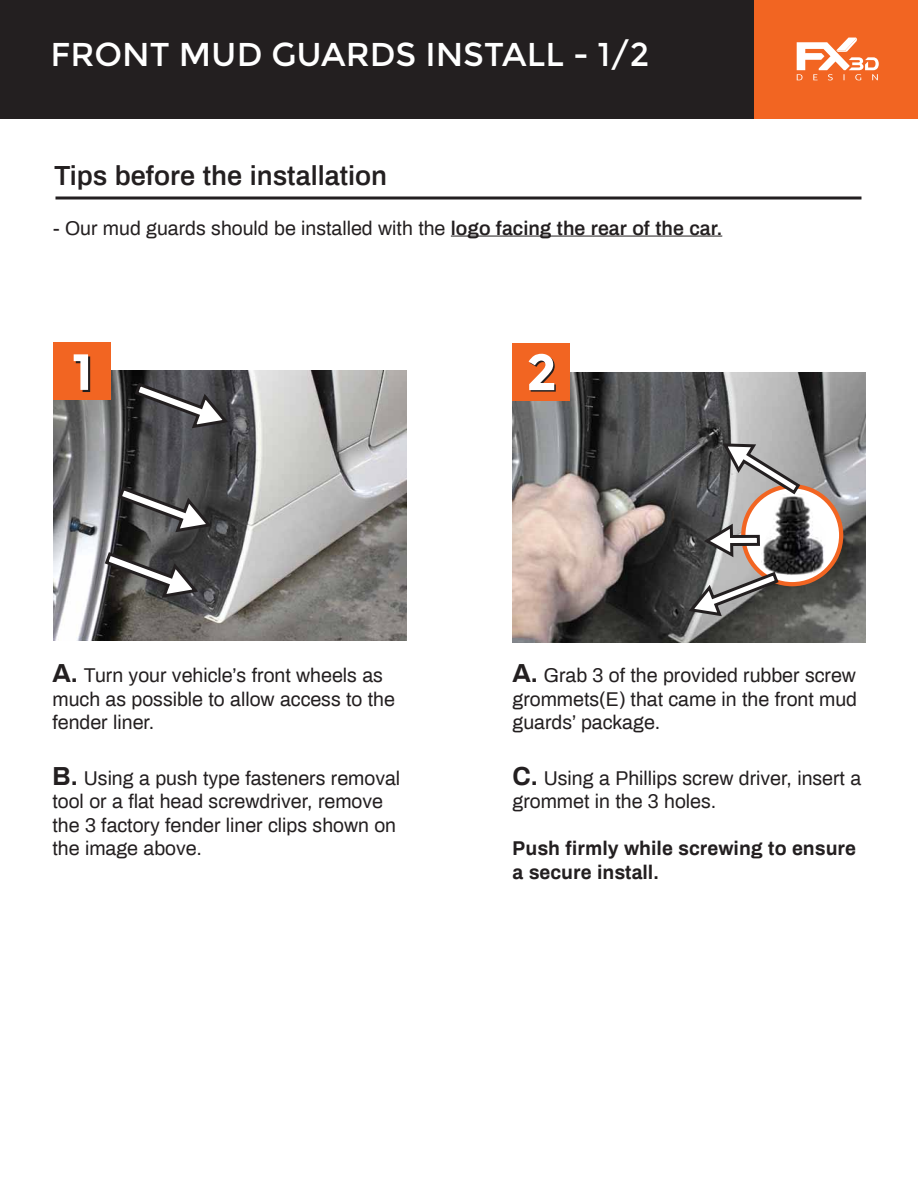
<style>
.page{position:relative;width:918px;height:1188px;background:#fff}
.page>*{position:absolute;margin:0;border:0;box-sizing:border-box;transform-origin:0 0}
.t1{font:33px "Montserrat";color:#fff}
.t2{font:600 27px "Archivo";color:#231f20}
.t3{font:19.5px/23.4px "Archivo";color:#231f20}
.t4{font:700 19.5px/23.4px "Archivo";color:#231f20}
.s1{font-weight:600}
.s2{font-weight:700;font-size:25.5px}
</style>
<div class="page">
<div style="left:0;top:0;width:918px;height:118px;background:#231f20"></div>
<div style="left:754px;top:0;width:164px;height:118px;background:#f26522"></div>
<svg style="left:797px;top:38px;width:82px;height:42px"></svg>
<img style="left:512px;top:372px;width:353px;height:270px">
<img style="left:53px;top:371px;width:353px;height:270px">
<div style="left:512px;top:343px;width:58px;height:58px;background:#f26522"></div>
<div style="left:53px;top:343px;width:58px;height:57px;background:#f26522"></div>
<svg style="left:74px;top:354px;width:16px;height:38px"></svg>
<svg style="left:529px;top:354px;width:27px;height:38px"></svg>
<svg style="left:133px;top:381px;width:98px;height:49px;background:#5b5a5d"></svg>
<svg style="left:116px;top:485px;width:98px;height:49px;background:#5e5e5e"></svg>
<svg style="left:103px;top:550px;width:98px;height:50px;background:#5c5b5a"></svg>
<svg style="left:56px;top:196px;width:805px;height:4px;background:#595657"></svg>
<hr style="left:451px;top:236px;width:271px;height:1px;background:#231f20">
<svg style="left:743px;top:486px;width:98px;height:98px"></svg>
<div style="left:741px;top:484px;width:102px;height:102px;border:4px solid #f26522;border-radius:50%"></div>
<img style="left:761px;top:493px;width:64px;height:82px">
<svg style="left:701px;top:521px;width:61px;height:39px"></svg>
<svg style="left:686px;top:570px;width:95px;height:48px;background:#7d7b79"></svg>
<svg style="left:720px;top:442px;width:82px;height:54px;background:#a39f9e"></svg>
<p class="t1" style="left:51px;top:36px;width:600px">FRONT MUD GUARDS INSTALL - 1/2</p>
<p class="t2" style="left:54px;top:157px;width:335px">Tips before the installation</p>
<p class="t3" style="left:53px;top:215px;width:671px">- Our mud guards should be installed with the <span class="s1">logo facing the rear of the car.</span></p>
<p class="t3" style="left:52px;top:663px;width:344px"><span class="s2">A.</span> Turn your vehicle’s front wheels as much as possible to allow access to the fender liner.</p>
<p class="t3" style="left:52px;top:766px;width:349px"><span class="s2">B.</span> Using a push type fasteners removal tool or a flat head screwdriver, remove the 3 factory fender liner clips shown on the image above.</p>
<p class="t3" style="left:512px;top:663px;width:346px;text-align:justify"><span class="s2">A.</span> Grab 3 of the provided rubber screw grommets(E) that came in the front mud guards’ package.</p>
<p class="t3" style="left:512px;top:766px;width:350px"><span class="s2">C.</span> Using a Phillips screw driver, insert a grommet in the 3 holes.</p>
<p class="t4" style="left:513px;top:836px;width:345px">Push firmly while screwing to ensure a secure install.</p>
</div>
